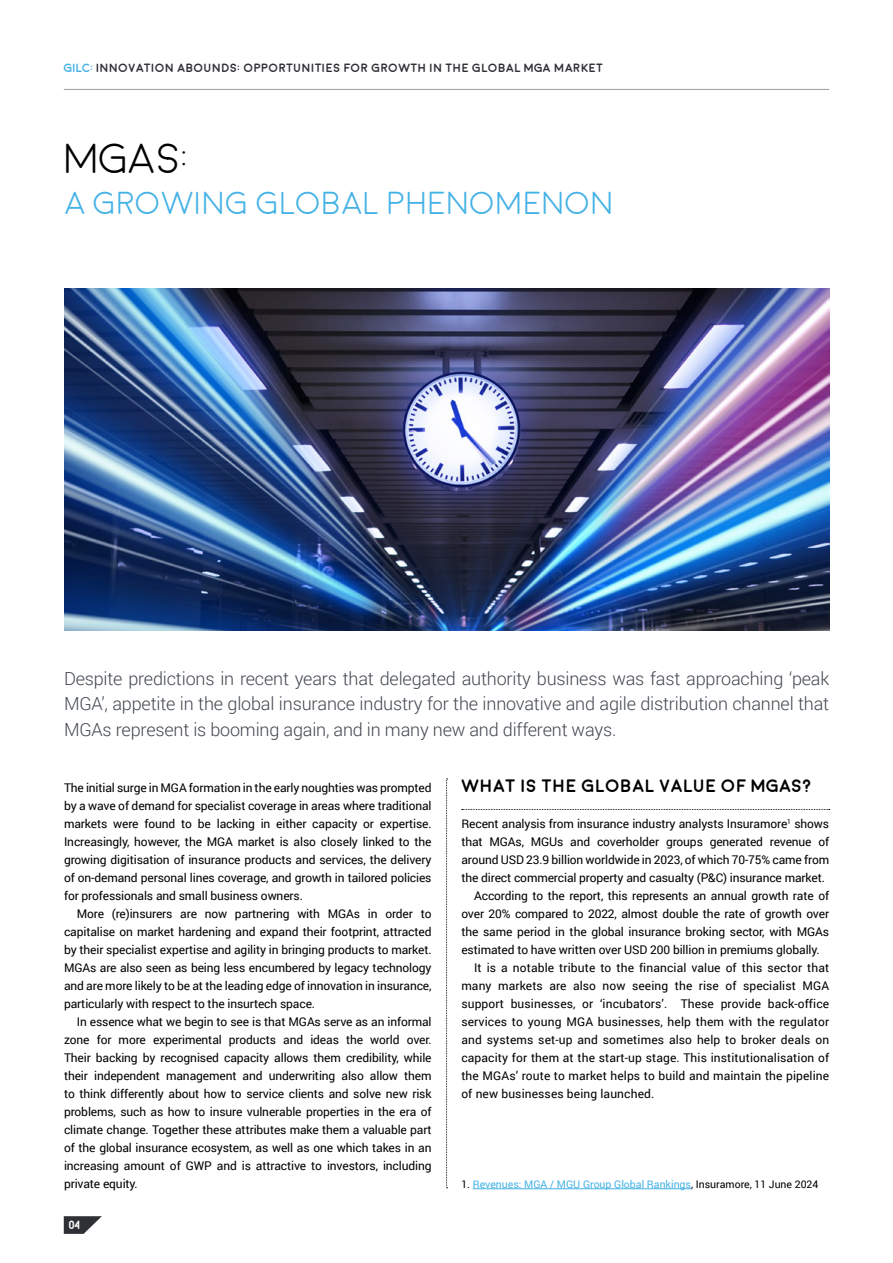
<style>
.page{position:relative;width:893px;height:1263px;background:#fff}
.page>*{position:absolute;margin:0;border:0;box-sizing:border-box;transform-origin:0 0}
.t1{font:300 42px "Moon";color:#000}
.t2{font:300 31.8px "Moon";letter-spacing:-.01em;color:#44b2e6}
.t3{font:300 18px/25.5px "Roboto";letter-spacing:-.01em;color:#41474f;text-align:justify}
.t4{font:700 18px "Moon";color:#000}
.t5{font:12px/18px "Roboto";letter-spacing:-.01em;color:#000;text-align:justify}
.t6{font:12px "Roboto";letter-spacing:.01em;color:#000}
.t7{font:700 12px "Moon";color:#2f3035}
.t8{font:700 12px "Moon";color:#fff}
.t9{font:10.5px "Roboto";color:#44b2e6}
.s1{color:#44b2e6}
.s2{color:#000}
</style>
<div class="page">
<svg style="left:462px;top:809px;width:368px;height:1px"></svg>
<img style="left:64px;top:288px;width:765px;height:342px">
<svg style="left:446px;top:779px;width:2px;height:409px"></svg>
<hr style="left:473px;top:1188px;width:218px;height:1px;background:#44b2e6">
<svg style="left:64px;top:1216px;width:38px;height:18px"></svg>
<hr style="left:64px;top:89px;width:765px;height:1px;background:#a19da7">
<p class="t7" style="left:64px;top:62px;width:541px"><span class="s1">GILC:</span> INNOVATION ABOUNDS: OPPORTUNITIES FOR GROWTH IN THE GLOBAL MGA MARKET</p>
<h1 class="t1" style="left:64px;top:138px;width:127px">MGAS:</h1>
<h2 class="t2" style="left:64px;top:187px;width:551px">A GROWING GLOBAL PHENOMENON</h2>
<p class="t3" style="left:64px;top:665px;width:767px">Despite predictions in recent years that delegated authority business was fast approaching ‘peak MGA’, appetite in the global insurance industry for the innovative and agile distribution channel that MGAs represent is booming again, and in many new and different ways.</p>
<p class="t5" style="left:64px;top:778px;width:369px">The initial surge in MGA formation in the early noughties was prompted by a wave of demand for specialist coverage in areas where traditional markets were found to be lacking in either capacity or expertise.<br>Increasingly, however, the MGA market is also closely linked to the growing digitisation of insurance products and services, the delivery of on-demand personal lines coverage, and growth in tailored policies for professionals and small business owners.</p>
<p class="t5" style="left:64px;top:904px;width:369px;text-indent:13px">More (re)insurers are now partnering with MGAs in order to capitalise on market hardening and expand their footprint, attracted by their specialist expertise and agility in bringing products to market.<br>MGAs are also seen as being less encumbered by legacy technology and are more likely to be at the leading edge of innovation in insurance, particularly with respect to the insurtech space.</p>
<p class="t5" style="left:64px;top:1012px;width:369px;text-indent:13px">In essence what we begin to see is that MGAs serve as an informal zone for more experimental products and ideas the world over.<br>Their backing by recognised capacity allows them credibility, while their independent management and underwriting also allow them to think differently about how to service clients and solve new risk problems, such as how to insure vulnerable properties in the era of climate change. Together these attributes make them a valuable part of the global insurance ecosystem, as well as one which takes in an increasing amount of GWP and is attractive to investors, including private equity.</p>
<p class="t8" style="left:68px;top:1219px;width:14px">04</p>
<h3 class="t4" style="left:461px;top:777px;width:352px">WHAT IS THE GLOBAL VALUE OF MGAS?</h3>
<p class="t5" style="left:461px;top:814px;width:369px">Recent analysis from insurance industry analysts Insuramore<sup>1</sup> shows</p>
<p class="t5" style="left:461px;top:832px;width:369px">that MGAs, MGUs and coverholder groups generated revenue of</p>
<p class="t5" style="left:461px;top:850px;width:369px">around USD 23.9 billion worldwide in 2023, of which 70-75% came from</p>
<p class="t5" style="left:461px;top:868px;width:365px">the direct commercial property and casualty (P&amp;C) insurance market.</p>
<p class="t5" style="left:474px;top:886px;width:357px">According to the report, this represents an annual growth rate of</p>
<p class="t5" style="left:461px;top:904px;width:369px">over 20% compared to 2022, almost double the rate of growth over</p>
<p class="t5" style="left:461px;top:922px;width:369px">the same period in the global insurance broking sector, with MGAs</p>
<p class="t5" style="left:461px;top:940px;width:360px">estimated to have written over USD 200 billion in premiums globally.</p>
<p class="t6" style="left:474px;top:959px;width:357px">It is a notable tribute to the financial value of this sector that</p>
<p class="t6" style="left:461px;top:977px;width:369px">many markets are also now seeing the rise of specialist MGA</p>
<p class="t6" style="left:461px;top:995px;width:369px">support businesses, or ‘incubators’. These provide back-office</p>
<p class="t6" style="left:461px;top:1013px;width:369px">services to young MGA businesses, help them with the regulator</p>
<p class="t6" style="left:461px;top:1031px;width:369px">and systems set-up and sometimes also help to broker deals on</p>
<p class="t6" style="left:461px;top:1049px;width:369px">capacity for them at the start-up stage. This institutionalisation of</p>
<p class="t6" style="left:461px;top:1067px;width:369px">the MGAs’ route to market helps to build and maintain the pipeline</p>
<p class="t6" style="left:461px;top:1085px;width:194px">of new businesses being launched.</p>
<p class="t9" style="left:461px;top:1177px;width:359px"><span class="s2">1.</span> Revenues: MGA / MGU Group Global Rankings<span class="s2">, Insuramore, 11 June 2024</span></p>
</div>
